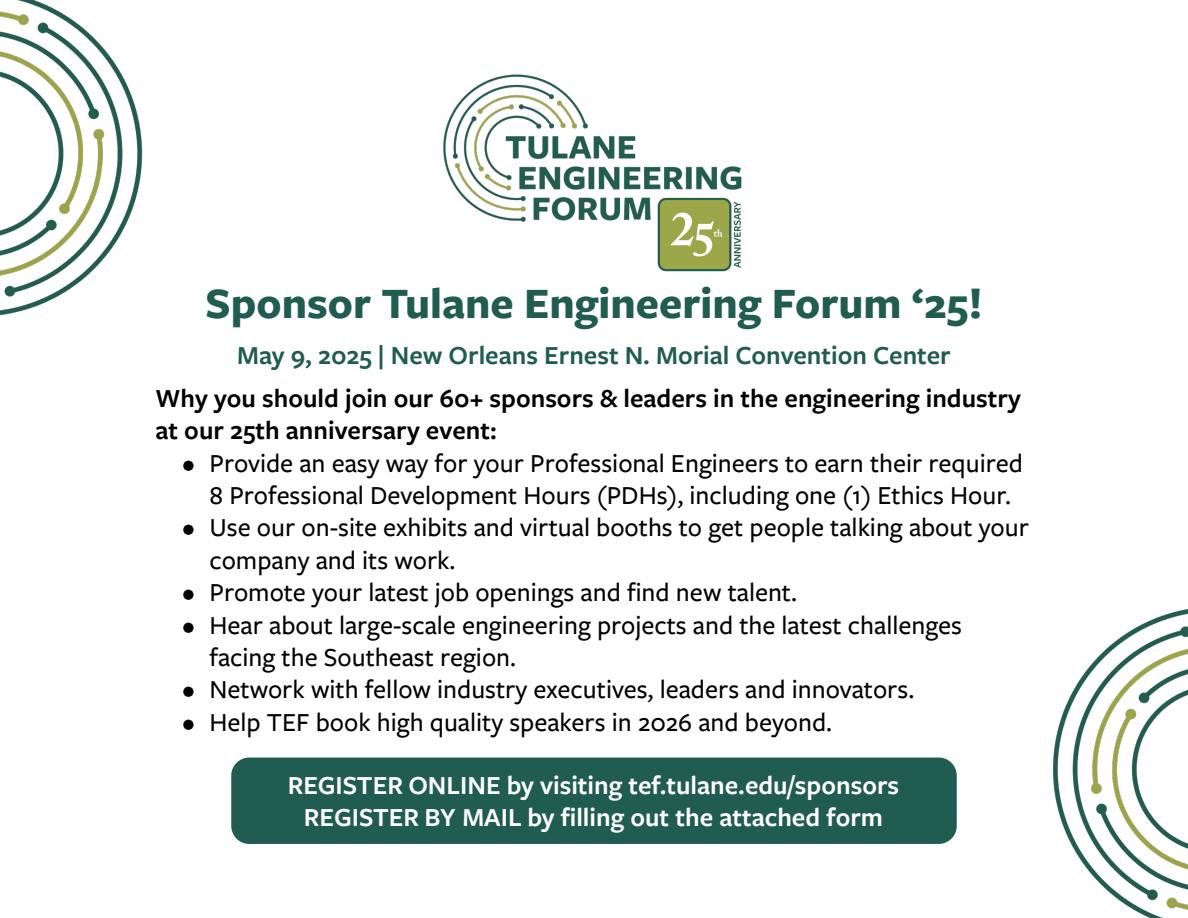
<style>
.page{position:relative;width:1188px;height:918px;background:#fff}
.page>*{position:absolute;margin:0;border:0;box-sizing:border-box;transform-origin:0 0}
.t1{font:700 45px "Freight Sans Pro";color:#205c4f}
.t2{font:500 27px/32.4px "Freight Sans Pro";color:#000}
.t3{font:600 27px/32.4px "Freight Sans Pro";color:#000}
.t4{font:600 27px "Freight Sans Pro";color:#fff}
.t5{font:600 27px "Freight Sans Pro";color:#205c4f}
</style>
<div class="page">
<img style="left:1053px;top:609px;width:135px;height:309px">
<img style="left:0;top:0;width:143px;height:316px">
<img style="left:443px;top:74px;width:299px;height:198px">
<div style="left:231px;top:758px;width:726px;height:86px;background:#205c4f;border-radius:18px"></div>
<p class="t1" style="left:206px;top:272px;width:778px">Sponsor Tulane Engineering Forum ‘25!</p>
<p class="t5" style="left:237px;top:337px;width:715px">May 9, 2025 | New Orleans Ernest N. Morial Convention Center</p>
<p class="t3" style="left:156px;top:381px;width:867px">Why you should join our 60+ sponsors &amp; leaders in the engineering industry at our 25th anniversary event:</p>
<p class="t2" style="left:183px;top:446px;width:842px;text-align:center">• Provide an easy way for your Professional Engineers to earn their required<br>8 Professional Development Hours (PDHs), including one (1) Ethics Hour.</p>
<p class="t2" style="left:210px;top:510px;width:821px;text-indent:-27px">• Use our on-site exhibits and virtual booths to get people talking about your company and its work.</p>
<p class="t2" style="left:183px;top:575px;width:616px">• Promote your latest job openings and find new talent.</p>
<p class="t2" style="left:210px;top:608px;width:754px;text-indent:-27px">• Hear about large-scale engineering projects and the latest challenges facing the Southeast region.</p>
<p class="t2" style="left:183px;top:672px;width:733px">• Network with fellow industry executives, leaders and innovators.</p>
<p class="t2" style="left:183px;top:705px;width:651px">• Help TEF book high quality speakers in 2026 and beyond.</p>
<p class="t4" style="left:288px;top:767px;width:613px">REGISTER ONLINE by visiting tef.tulane.edu/sponsors</p>
<p class="t4" style="left:304px;top:799px;width:581px">REGISTER BY MAIL by filling out the attached form</p>
</div>
